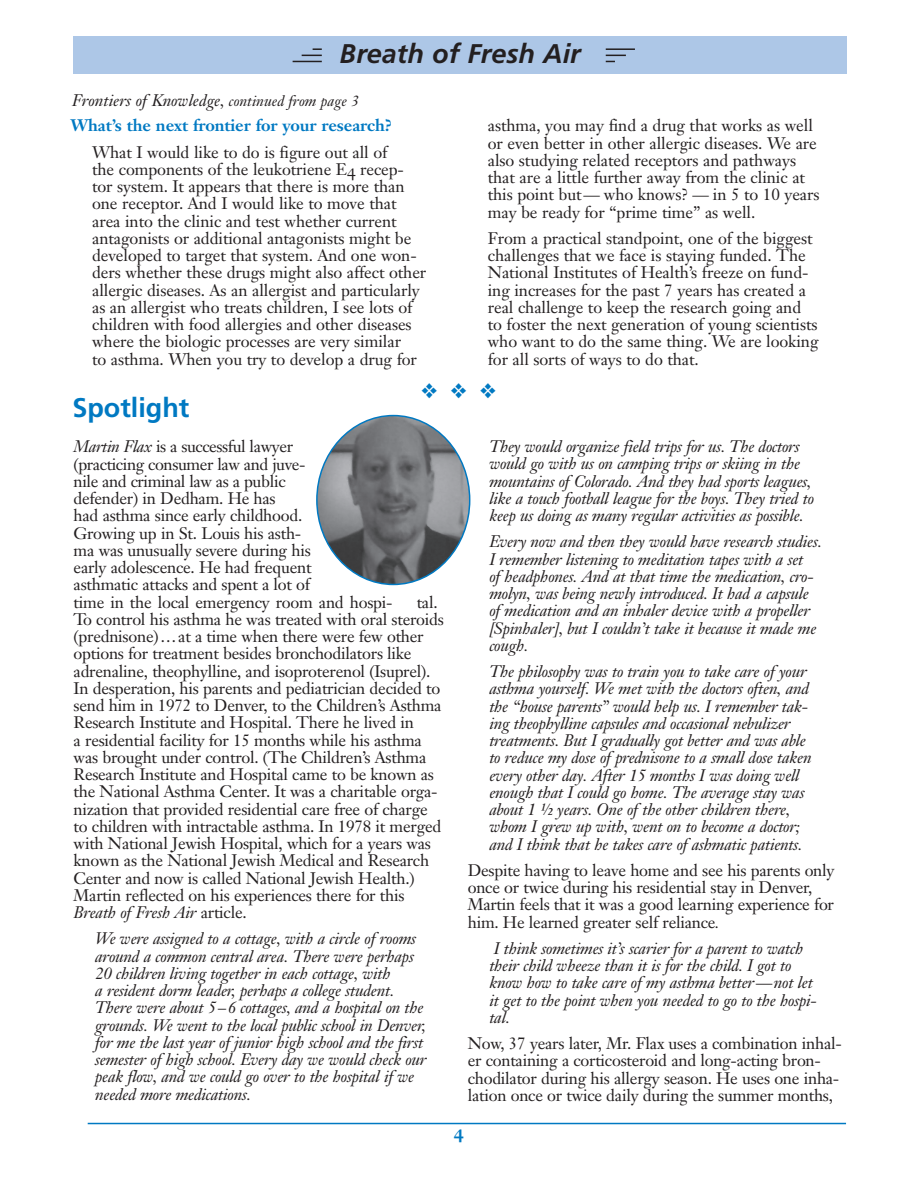
<style>
.page{position:relative;width:918px;height:1188px;background:#fff}
.page>*{position:absolute;margin:0;border:0;box-sizing:border-box;transform-origin:0 0}
.t1{font:italic 700 27px "Frutiger";color:#231f20}
.t2{font:700 27px "Frutiger";color:#0079c2}
.t3{font:21px "Zapf Dingbats";color:#0079c2}
.t4{font:700 18px "Janson Text";color:#0079c2}
.t5{font:16.5px/17.2px "Janson Text";letter-spacing:-.015em;color:#231f20}
.t6{font:italic 16.5px/17.2px "Janson Text";letter-spacing:-.015em;color:#231f20}
.t7{font:700 16.5px "Janson Text";letter-spacing:-.005em;color:#0079c2}
.s1{font-size:15px}
.s2{font-style:italic}
</style>
<div class="page">
<hr style="left:88px;top:1123px;width:758px;height:1px;background:#0079c2">
<div style="left:74px;top:36px;width:773px;height:37px;background:#adc7e7"></div>
<svg style="left:293px;top:48px;width:29px;height:14px"></svg>
<hr style="left:606px;top:48px;width:29px;height:2px;background:#231f20">
<svg style="left:606px;top:55px;width:20px;height:7px"></svg>
<img style="left:317px;top:416px;width:151px;height:167px">
<h1 class="t1" style="left:340px;top:38px;width:242px">Breath of Fresh Air</h1>
<p class="t6" style="left:72px;top:92px;width:289px">Frontiers of Knowledge, <span class="s1">continued from page 3</span></p>
<p class="t7" style="left:70px;top:115px;width:323px">What’s the next frontier for your research?</p>
<p class="t5" style="left:92px;top:143px;width:336px">What I would like to do is figure out all of<br>the components of the leukotriene E4 recep&shy;tor system. It appears that there is more than one receptor. And I would like to move that area into the clinic and test whether current antagonists or additional antagonists might be developed to target that system. And one won&shy;ders whether these drugs might also affect other allergic diseases. As an allergist and particularly as an allergist who treats children, I see lots of children with food allergies and other diseases where the biologic processes are very similar<br>to asthma. When you try to develop a drug for</p>
<p class="t5" style="left:488px;top:117px;width:333px">asthma, you may find a drug that works as well or even better in other allergic diseases. We are also studying related receptors and pathways that are a little further away from the clinic at this point but— who knows? — in 5 to 10 years may be ready for “prime time” as well.</p>
<p class="t5" style="left:488px;top:229px;width:332px">From a practical standpoint, one of the biggest challenges that we face is staying funded. The National Institutes of Health’s freeze on fund&shy;ing increases for the past 7 years has created a real challenge to keep the research going and to foster the next generation of young scientists who want to do the same thing. We are looking for all sorts of ways to do that.</p>
<h1 class="t2" style="left:72px;top:392px;width:119px">Spotlight</h1>
<p class="t3" style="left:421px;top:380px;width:77px">❖ ❖ ❖</p>
<p class="t5" style="left:74px;top:438px;width:321px"><span class="s2">Martin Flax</span> is a successful lawyer<br>(practicing consumer law and juve-<br>nile and criminal law as a public<br>defender) in Dedham. He has<br>had asthma since early childhood.<br>Growing up in St. Louis his asth-<br>ma was unusually severe during his<br>early adolescence. He had frequent<br>asthmatic attacks and spent a lot of<br>time in the local emergency room and hospi-</p>
<p class="t5" style="left:74px;top:593px;width:372px;text-indent:343px">tal.<br>To control his asthma he was treated with oral steroids (prednisone)…at a time when there were few other options for treatment besides bronchodilators like adrenaline, theophylline, and isoproterenol (Isuprel).<br>In desperation, his parents and pediatrician decided to send him in 1972 to Denver, to the Children’s Asthma Research Institute and Hospital. There he lived in<br>a residential facility for 15 months while his asthma was brought under control. (The Children’s Asthma Research Institute and Hospital came to be known as the National Asthma Center. It was a charitable orga&shy;nization that provided residential care free of charge to children with intractable asthma. In 1978 it merged with National Jewish Hospital, which for a years was known as the National Jewish Medical and Research Center and now is called National Jewish Health.)<br>Martin reflected on his experiences there for this <span class="s2">Breath of Fresh Air</span> article.</p>
<p class="t6" style="left:95px;top:930px;width:333px">We were assigned to a cottage, with a circle of rooms around a common central area. There were perhaps 20 children living together in each cottage, with<br>a resident dorm leader, perhaps a college student.<br>There were about 5–6 cottages, and a hospital on the grounds. We went to the local public school in Denver, for me the last year of junior high school and the first semester of high school. Every day we would check our peak flow, and we could go over to the hospital if we needed more medications.</p>
<p class="t6" style="left:489px;top:438px;width:326px">They would organize field trips for us. The doctors would go with us on camping trips or skiing in the mountains of Colorado. And they had sports leagues, like a touch football league for the boys. They tried to keep us doing as many regular activities as possible.</p>
<p class="t6" style="left:489px;top:533px;width:334px">Every now and then they would have research studies.<br>I remember listening to meditation tapes with a set<br>of headphones. And at that time the medication, cro&shy;molyn, was being newly introduced. It had a capsule of medication and an inhaler device with a propeller [Spinhaler], but I couldn’t take it because it made me cough.</p>
<p class="t6" style="left:489px;top:663px;width:324px">The philosophy was to train you to take care of your asthma yourself. We met with the doctors often, and the “house parents” would help us. I remember tak&shy;ing theophylline capsules and occasional nebulizer treatments. But I gradually got better and was able to reduce my dose of prednisone to a small dose taken every other day. After 15 months I was doing well enough that I could go home. The average stay was about 1 ½ years. One of the other children there, whom I grew up with, went on to become a doctor; and I think that he takes care of ashmatic patients.</p>
<p class="t5" style="left:468px;top:861px;width:368px">Despite having to leave home and see his parents only once or twice during his residential stay in Denver, Martin feels that it was a good learning experience for him. He learned greater self reliance<span class="s2">.</span></p>
<p class="t6" style="left:489px;top:940px;width:329px">I think sometimes it’s scarier for a parent to watch their child wheeze than it is for the child. I got to know how to take care of my asthma better—not let it get to the point when you needed to go to the hospi&shy;tal.</p>
<p class="t5" style="left:468px;top:1035px;width:376px">Now, 37 years later, Mr. Flax uses a combination inhal&shy;er containing a corticosteroid and long-acting bron&shy;chodilator during his allergy season. He uses one inha&shy;lation once or twice daily during the summer months,</p>
<p class="t4" style="left:454px;top:1124px;width:12px">4</p>
</div>
